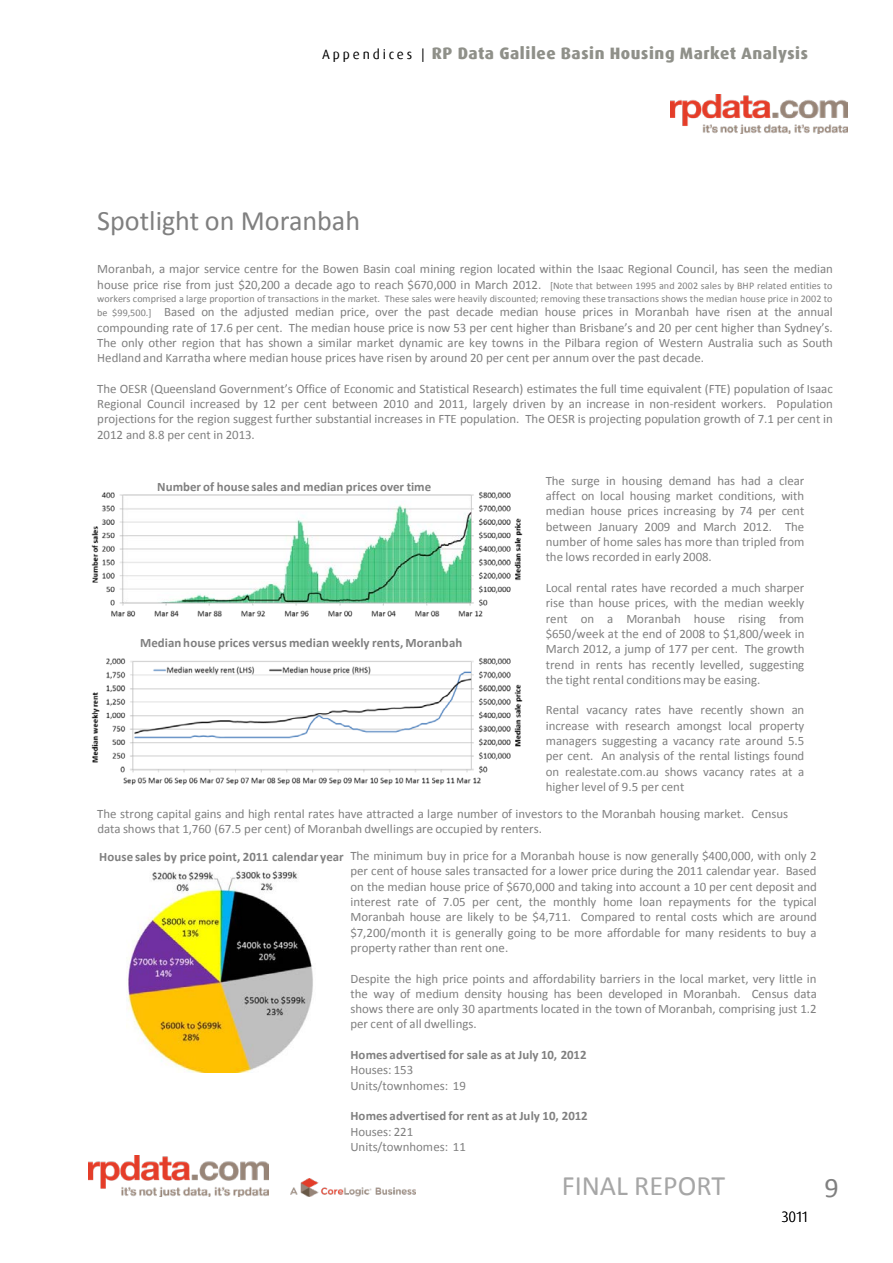
<style>
.page{position:relative;width:893px;height:1263px;background:#fff}
.page>*{position:absolute;margin:0;border:0;box-sizing:border-box;transform-origin:0 0}
.t1{font:28.2px "Calibri";color:#808080}
.t2{font:28.2px "Calibri";color:#a6a6a6}
.t3{font:800 16.5px "Dax";letter-spacing:.035em;color:#8f9089}
.t4{font:300 15px "Dax Pro";color:#000}
.t5{font:12.9px/15.3px "Calibri";color:#808080;text-align:justify}
.t6{font:700 12.9px "Calibri";letter-spacing:.005em;color:#808080}
.t7{font:10.05px "Calibri";letter-spacing:.01em;color:#808080}
.s1{font-weight:400;font-size:13.5px;color:#000}
.s2{font-size:10.05px}
</style>
<div class="page">
<img style="left:88px;top:1156px;width:181px;height:40px">
<img style="left:290px;top:1178px;width:125px;height:18px">
<img style="left:126px;top:870px;width:187px;height:202px">
<img style="left:91px;top:491px;width:432px;height:126px">
<img style="left:91px;top:658px;width:432px;height:127px">
<img style="left:671px;top:94px;width:176px;height:40px">
<p class="t3" style="left:322px;top:44px;width:487px"><span class="s1">A p p e n d i c e s |</span> RP Data Galilee Basin Housing Market Analysis</p>
<h1 class="t1" style="left:97px;top:203px;width:264px">Spotlight on Moranbah</h1>
<p class="t5" style="left:97px;top:261px;width:737px">Moranbah, a major service centre for the Bowen Basin coal mining region located within the Isaac Regional Council, has seen the median house price rise from just $20,200 a decade ago to reach $670,000 in March 2012. <span class="s2">[Note that between 1995 and 2002 sales by BHP related entities to</span></p>
<p class="t7" style="left:97px;top:292px;width:737px">workers comprised a large proportion of transactions in the market. These sales were heavily discounted; removing these transactions shows the median house price in 2002 to</p>
<p class="t5" style="left:97px;top:304px;width:737px"><span class="s2">be $99,500.]</span> Based on the adjusted median price, over the past decade median house prices in Moranbah have risen at the annual compounding rate of 17.6 per cent. The median house price is now 53 per cent higher than Brisbane’s and 20 per cent higher than Sydney’s.<br>The only other region that has shown a similar market dynamic are key towns in the Pilbara region of Western Australia such as South Hedland and Karratha where median house prices have risen by around 20 per cent per annum over the past decade.</p>
<p class="t5" style="left:97px;top:381px;width:737px">The OESR (Queensland Government’s Office of Economic and Statistical Research) estimates the full time equivalent (FTE) population of Isaac Regional Council increased by 12 per cent between 2010 and 2011, largely driven by an increase in non-resident workers. Population projections for the region suggest further substantial increases in FTE population. The OESR is projecting population growth of 7.1 per cent in 2012 and 8.8 per cent in 2013.</p>
<p class="t6" style="left:157px;top:479px;width:276px">Number of house sales and median prices over time</p>
<p class="t5" style="left:546px;top:473px;width:260px">The surge in housing demand has had a clear affect on local housing market conditions, with median house prices increasing by 74 per cent between January 2009 and March 2012. The number of home sales has more than tripled from the lows recorded in early 2008.</p>
<p class="t5" style="left:546px;top:580px;width:260px">Local rental rates have recorded a much sharper rise than house prices, with the median weekly rent on a Moranbah house rising from $650/week at the end of 2008 to $1,800/week in March 2012, a jump of 177 per cent. The growth trend in rents has recently levelled, suggesting the tight rental conditions may be easing.</p>
<p class="t5" style="left:546px;top:702px;width:260px">Rental vacancy rates have recently shown an increase with research amongst local property managers suggesting a vacancy rate around 5.5 per cent. An analysis of the rental listings found on realestate.com.au shows vacancy rates at a higher level of 9.5 per cent</p>
<p class="t6" style="left:140px;top:635px;width:324px">Median house prices versus median weekly rents, Moranbah</p>
<p class="t5" style="left:97px;top:806px;width:692px">The strong capital gains and high rental rates have attracted a large number of investors to the Moranbah housing market. Census data shows that 1,760 (67.5 per cent) of Moranbah dwellings are occupied by renters.</p>
<p class="t5" style="left:350px;top:848px;width:468px">The minimum buy in price for a Moranbah house is now generally $400,000, with only 2 per cent of house sales transacted for a lower price during the 2011 calendar year. Based on the median house price of $670,000 and taking into account a 10 per cent deposit and interest rate of 7.05 per cent, the monthly home loan repayments for the typical Moranbah house are likely to be $4,711. Compared to rental costs which are around $7,200/month it is generally going to be more affordable for many residents to buy a property rather than rent one.</p>
<p class="t5" style="left:350px;top:971px;width:468px">Despite the high price points and affordability barriers in the local market, very little in the way of medium density housing has been developed in Moranbah. Census data shows there are only 30 apartments located in the town of Moranbah, comprising just 1.2 per cent of all dwellings.</p>
<p class="t6" style="left:350px;top:1046px;width:238px">Homes advertised for sale as at July 10, 2012</p>
<p class="t5" style="left:350px;top:1062px;width:117px">Houses: 153<br>Units/townhomes: 19</p>
<p class="t6" style="left:350px;top:1108px;width:239px">Homes advertised for rent as at July 10, 2012</p>
<p class="t5" style="left:350px;top:1123px;width:117px">Houses: 221<br>Units/townhomes: 11</p>
<p class="t6" style="left:99px;top:848px;width:246px">House sales by price point, 2011 calendar year</p>
<h1 class="t2" style="left:562px;top:1168px;width:165px">FINAL REPORT</h1>
<h1 class="t1" style="left:824px;top:1169px;width:16px">9</h1>
<p class="t4" style="left:782px;top:1207px;width:28px">3011</p>
</div>
